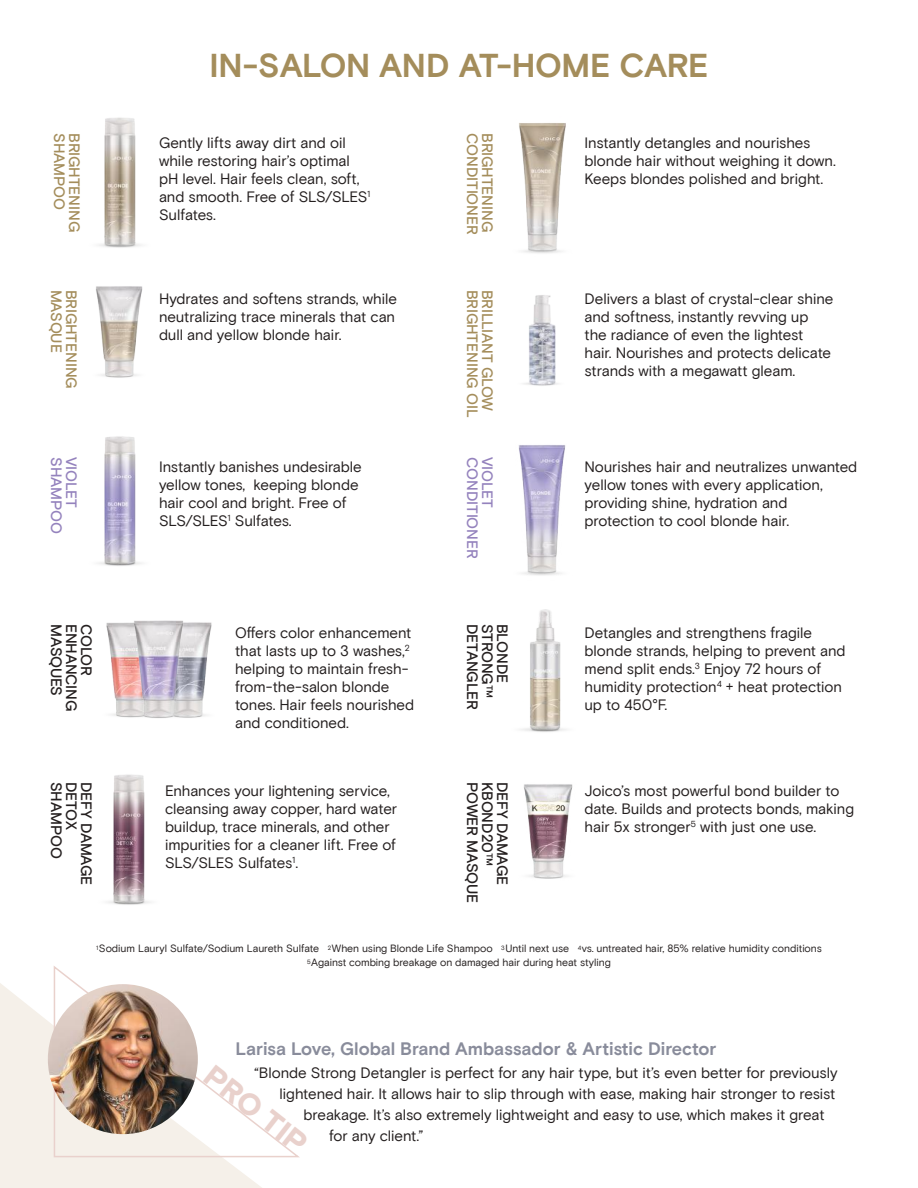
<style>
.page{position:relative;width:918px;height:1188px;background:#fff}
.page>*{position:absolute;margin:0;border:0;box-sizing:border-box;transform-origin:0 0}
.t1{font:700 33px "Basis Grotesque Pro";letter-spacing:-.015em;color:#a48d5b}
.t2{font:900 30px "Basis Grotesque Pro";color:#e9d1cc}
.t3{font:700 18px "Basis Grotesque Pro";color:#898c9b}
.t4{font:15px/18px "Basis Grotesque Pro";letter-spacing:-.005em;color:#241f1f}
.t5{font:500 15px "Basis Grotesque Pro";letter-spacing:-.015em;color:#241f1f}
.t6{font:500 15px "Basis Grotesque Pro";letter-spacing:-.015em;color:#a48d5b}
.t7{font:500 15px "Basis Grotesque Pro";letter-spacing:-.015em;color:#9482bd}
.t8{font:10.5px/13.5px "Basis Grotesque Pro";letter-spacing:-.005em;color:#241f1f;text-align:center}
</style>
<div class="page">
<img style="left:99px;top:117px;width:42px;height:131px">
<img style="left:519px;top:123px;width:47px;height:130px">
<img style="left:96px;top:286px;width:47px;height:92px">
<img style="left:523px;top:295px;width:36px;height:91px">
<img style="left:518px;top:445px;width:48px;height:130px">
<img style="left:98px;top:436px;width:44px;height:130px">
<img style="left:524px;top:784px;width:49px;height:95px">
<img style="left:108px;top:774px;width:43px;height:131px">
<svg style="left:0;top:983px;width:262px;height:205px;background:#f5f1eb"></svg>
<svg style="left:52px;top:966px;width:248px;height:192px"></svg>
<img style="left:48px;top:984px;width:150px;height:150px;border-radius:75px">
<img style="left:521px;top:609px;width:45px;height:123px">
<img style="left:106px;top:623px;width:14px;height:94px">
<img style="left:207px;top:622px;width:5px;height:36px">
<img style="left:120px;top:620px;width:87px;height:98px">
<p class="t6" style="left:68px;top:133px;width:78px;rotate:90deg">SHAMPOO</p>
<p class="t6" style="left:83px;top:133px;width:100px;rotate:90deg">BRIGHTENING</p>
<p class="t6" style="left:65px;top:290px;width:64px;rotate:90deg">MASQUE</p>
<p class="t6" style="left:80px;top:290px;width:100px;rotate:90deg">BRIGHTENING</p>
<h1 class="t1" style="left:209px;top:46px;width:501px">IN-SALON AND AT-HOME CARE</h1>
<p class="t4" style="left:159px;top:134px;width:213px">Gently lifts away dirt and oil while restoring hair’s optimal pH level. Hair feels clean, soft, and smooth. Free of SLS/SLES<sup>1<br></sup>Sulfates.</p>
<p class="t4" style="left:159px;top:290px;width:240px">Hydrates and softens strands, while neutralizing trace minerals that can dull and yellow blonde hair.</p>
<p class="t6" style="left:481px;top:133px;width:103px;rotate:90deg">CONDITIONER</p>
<p class="t6" style="left:496px;top:133px;width:100px;rotate:90deg">BRIGHTENING</p>
<p class="t6" style="left:481px;top:290px;width:129px;rotate:90deg">BRIGHTENING OIL</p>
<p class="t6" style="left:496px;top:290px;width:123px;rotate:90deg">BRILLIANT GLOW</p>
<p class="t4" style="left:585px;top:134px;width:253px">Instantly detangles and nourishes blonde hair without weighing it down.<br>Keeps blondes polished and bright.</p>
<p class="t4" style="left:585px;top:290px;width:250px">Delivers a blast of crystal-clear shine and softness, instantly revving up the radiance of even the lightest hair. Nourishes and protects delicate strands with a megawatt gleam.</p>
<p class="t7" style="left:65px;top:457px;width:78px;rotate:90deg">SHAMPOO</p>
<p class="t7" style="left:80px;top:457px;width:52px;rotate:90deg">VIOLET</p>
<p class="t7" style="left:481px;top:457px;width:103px;rotate:90deg">CONDITIONER</p>
<p class="t7" style="left:496px;top:457px;width:52px;rotate:90deg">VIOLET</p>
<p class="t4" style="left:159px;top:458px;width:204px">Instantly banishes undesirable yellow tones, keeping blonde hair cool and bright. Free of<br>SLS/SLES<sup>1</sup> Sulfates.</p>
<p class="t4" style="left:585px;top:458px;width:274px">Nourishes hair and neutralizes unwanted yellow tones with every application, providing shine, hydration and protection to cool blonde hair.</p>
<p class="t5" style="left:65px;top:624px;width:74px;rotate:90deg">MASQUES</p>
<p class="t5" style="left:80px;top:624px;width:89px;rotate:90deg">ENHANCING</p>
<p class="t5" style="left:95px;top:624px;width:54px;rotate:90deg">COLOR</p>
<p class="t5" style="left:481px;top:624px;width:87px;rotate:90deg">DETANGLER</p>
<p class="t5" style="left:496px;top:624px;width:76px;rotate:90deg">STRONG™</p>
<p class="t5" style="left:511px;top:624px;width:61px;rotate:90deg">BLONDE</p>
<p class="t4" style="left:235px;top:624px;width:181px">Offers color enhancement that lasts up to 3 washes,<sup>2 </sup>helping to maintain fresh&shy;from-the-salon blonde tones. Hair feels nourished and conditioned.</p>
<p class="t4" style="left:585px;top:624px;width:263px">Detangles and strengthens fragile blonde strands, helping to prevent and mend split ends.<sup>3</sup> Enjoy 72 hours of humidity protection<sup>4</sup> + heat protection up to 450°F.</p>
<p class="t5" style="left:65px;top:782px;width:78px;rotate:90deg">SHAMPOO</p>
<p class="t5" style="left:80px;top:782px;width:49px;rotate:90deg">DETOX</p>
<p class="t5" style="left:95px;top:782px;width:105px;rotate:90deg">DEFY DAMAGE</p>
<p class="t5" style="left:481px;top:782px;width:123px;rotate:90deg">POWER MASQUE</p>
<p class="t5" style="left:496px;top:782px;width:85px;rotate:90deg">KBOND20™</p>
<p class="t5" style="left:511px;top:782px;width:105px;rotate:90deg">DEFY DAMAGE</p>
<p class="t4" style="left:165px;top:782px;width:234px">Enhances your lightening service, cleansing away copper, hard water buildup, trace minerals, and other impurities for a cleaner lift. Free of<br>SLS/SLES Sulfates<sup>1</sup>.</p>
<p class="t4" style="left:585px;top:782px;width:271px">Joico’s most powerful bond builder to date. Builds and protects bonds, making hair 5x stronger<sup>5</sup> with just one use.</p>
<p class="t8" style="left:96px;top:942px;width:727px"><sup>1</sup>Sodium Lauryl Sulfate/Sodium Laureth Sulfate <sup>2</sup>When using Blonde Life Shampoo <sup>3</sup>Until next use <sup>4</sup>vs. untreated hair, 85% relative humidity conditions<br><sup>5</sup>Against combing breakage on damaged hair during heat styling</p>
<p class="t3" style="left:235px;top:1038px;width:482px">Larisa Love, Global Brand Ambassador &amp; Artistic Director</p>
<h2 class="t2" style="left:219px;top:1058px;width:123px;rotate:38deg">PRO TIP</h2>
<p class="t4" style="left:254px;top:1064px;width:585px">“Blonde Strong Detangler is perfect for any hair type, but it’s even better for previously</p>
<p class="t4" style="left:280px;top:1085px;width:557px">lightened hair. It allows hair to slip through with ease, making hair stronger to resist</p>
<p class="t4" style="left:304px;top:1106px;width:522px">breakage. It’s also extremely lightweight and easy to use, which makes it great</p>
<p class="t4" style="left:329px;top:1127px;width:96px">for any client.”</p>
</div>
